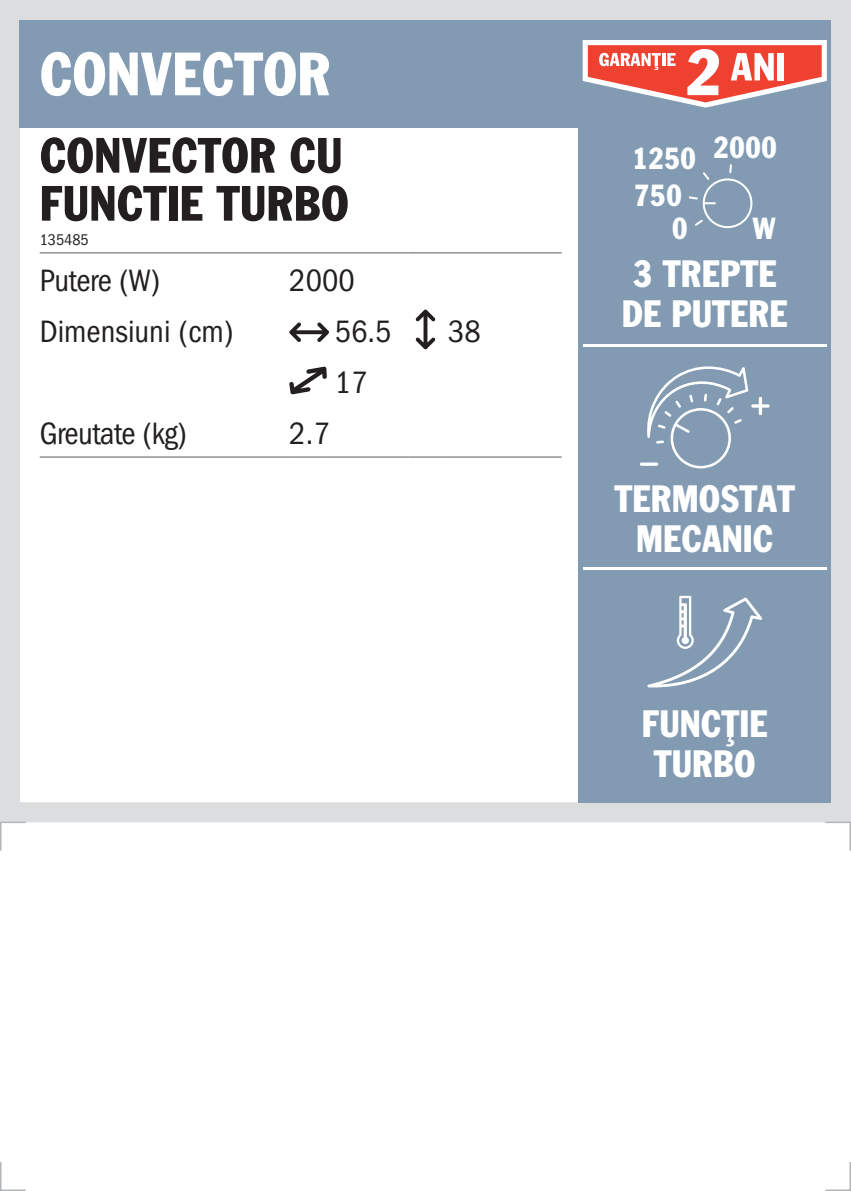
<style>
.page{position:relative;width:851px;height:1191px;background:#fff}
.page>*{position:absolute;margin:0;border:0;box-sizing:border-box;transform-origin:0 0}
.t1{font:64px "Franklin Gothic EFCE Reg Con";color:#fff}
.t2{font:52px/48px "Franklin Gothic EFCE Reg Con";color:#231f20}
.t3{font:40px/40px "Franklin Gothic EFCE Reg Con";color:#fff;text-align:center}
.t4{font:condensed 32px "Franklin Gothic";color:#231f20}
.t5{font:32px "Franklin Gothic EFCE Reg Con";color:#fff}
.t6{font:condensed 32px "Franklin Gothic";letter-spacing:-.02em;color:#231f20}
.t7{font:condensed 16px "Franklin Gothic";color:#231f20}
</style>
<div class="page">
<div style="left:0;top:0;width:850px;height:822px;border:20px solid #dcddde"></div>
<div style="left:20px;top:20px;width:811px;height:108px;background:#829bb3"></div>
<div style="left:578px;top:20px;width:253px;height:782px;background:#829bb3"></div>
<svg style="left:647px;top:366px;width:122px;height:102px"></svg>
<svg style="left:639px;top:462px;width:19px;height:4px"></svg>
<svg style="left:647px;top:596px;width:115px;height:91px"></svg>
<hr style="left:582px;top:567px;width:244px;height:3px;background:#fff">
<hr style="left:582px;top:344px;width:244px;height:2px;background:#fff">
<svg style="left:688px;top:164px;width:65px;height:64px"></svg>
<svg style="left:0;top:821px;width:27px;height:30px"></svg>
<svg style="left:823px;top:821px;width:27px;height:30px"></svg>
<svg style="left:0;top:1162px;width:26px;height:29px"></svg>
<svg style="left:825px;top:1162px;width:25px;height:29px"></svg>
<svg style="left:582px;top:40px;width:244px;height:68px"></svg>
<hr style="left:40px;top:252px;width:249px;height:1px;background:#58595b">
<hr style="left:289px;top:252px;width:34px;height:1px;background:#58595b">
<hr style="left:323px;top:252px;width:85px;height:1px;background:#58595b">
<hr style="left:408px;top:252px;width:34px;height:1px;background:#58595b">
<hr style="left:442px;top:252px;width:119px;height:1px;background:#58595b">
<hr style="left:40px;top:456px;width:249px;height:1px;background:#58595b">
<hr style="left:289px;top:456px;width:34px;height:1px;background:#58595b">
<hr style="left:323px;top:456px;width:85px;height:1px;background:#58595b">
<hr style="left:408px;top:456px;width:34px;height:1px;background:#58595b">
<hr style="left:442px;top:456px;width:119px;height:1px;background:#58595b">
<svg style="left:289px;top:322px;width:40px;height:20px"></svg>
<svg style="left:415px;top:309px;width:20px;height:40px"></svg>
<svg style="left:289px;top:366px;width:38px;height:28px"></svg>
<h1 class="t1" style="left:40px;top:39px;width:293px">CONVECTOR</h1>
<h2 class="t2" style="left:40px;top:132px;width:311px">CONVECTOR CU<br>FUNCTIE TURBO</h2>
<p class="t7" style="left:40px;top:231px;width:51px">135485</p>
<p class="t4" style="left:40px;top:263px;width:122px">Putere (W)</p>
<p class="t4" style="left:289px;top:263px;width:67px">2000</p>
<p class="t4" style="left:40px;top:313px;width:195px">Dimensiuni (cm)</p>
<p class="t4" style="left:334px;top:313px;width:58px">56.5</p>
<p class="t4" style="left:448px;top:313px;width:34px">38</p>
<p class="t4" style="left:334px;top:364px;width:34px">17</p>
<p class="t6" style="left:40px;top:415px;width:149px">Greutate (kg)</p>
<p class="t4" style="left:289px;top:415px;width:42px">2.7</p>
<p class="t5" style="left:632px;top:135px;width:147px">1250 2000</p>
<p class="t5" style="left:634px;top:177px;width:49px">750</p>
<p class="t5" style="left:671px;top:211px;width:17px">0</p>
<p class="t5" style="left:752px;top:211px;width:25px">W</p>
<p class="t3" style="left:621px;top:255px;width:168px;text-align:left">3 TREPTE<br>DE PUTERE</p>
<p class="t3" style="left:614px;top:479px;width:182px">TERMOSTAT<br>MECANIC</p>
<p class="t3" style="left:641px;top:704px;width:127px">FUNCŢIE<br>TURBO</p>
</div>
